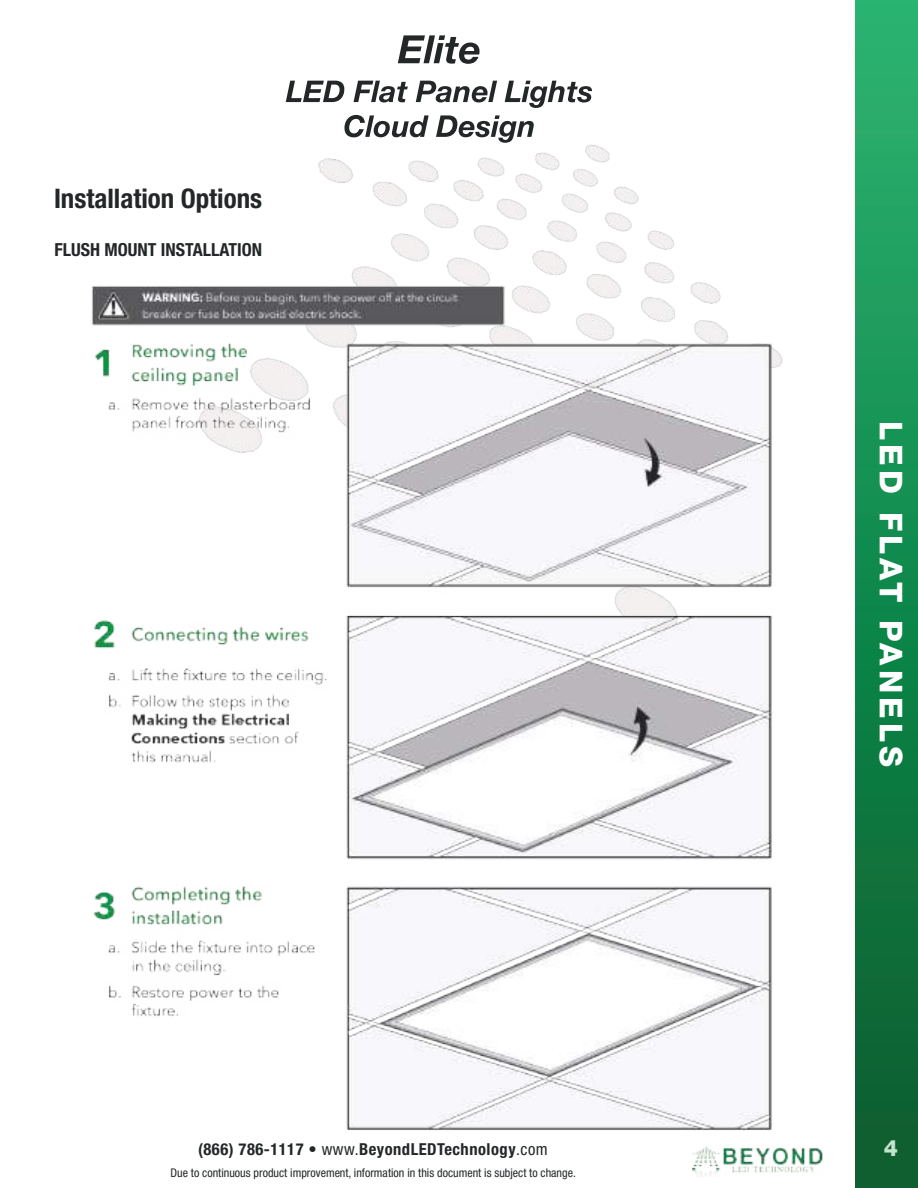
<style>
.page{position:relative;width:918px;height:1188px;background:#fff}
.page>*{position:absolute;margin:0;border:0;box-sizing:border-box;transform-origin:0 0}
.t1{font:800 31.5px "Helvetica Neue LT Std";letter-spacing:.13em;color:#fff}
.t2{font:700 condensed 27px "Helvetica Neue LT Std";color:#242728}
.t3{font:800 22.5px "Helvetica Neue LT Std";color:#c3e4cd}
.t4{font:700 condensed 18px "Helvetica Neue LT Std";color:#242728}
.t5{font:700 condensed 16.5px "Helvetica Neue LT Std";letter-spacing:.03em;color:#242728}
.t6{font:condensed 12px "Helvetica Neue LT Pro";color:#242728}
.s1{font-family:"Helvetica Neue LT Pro";font-weight:400}
</style>
<div class="page">
<div style="left:855px;top:0;width:63px;height:1188px;background:linear-gradient(to bottom,#26b570,#065b2b)"></div>
<img style="left:692px;top:1146px;width:131px;height:30px">
<img style="left:318px;top:145px;width:389px;height:139px">
<img style="left:91px;top:284px;width:692px;height:846px">
<svg style="left:398px;top:35px;width:82px;height:29px"></svg>
<svg style="left:286px;top:81px;width:306px;height:27px"></svg>
<svg style="left:344px;top:115px;width:190px;height:28px"></svg>
<h2 class="t2" style="left:54px;top:182px;width:210px">Installation Options</h2>
<h3 class="t4" style="left:55px;top:239px;width:209px">FLUSH MOUNT INSTALLATION</h3>
<h1 class="t1" style="left:910px;top:421px;width:348px;rotate:90deg">LED FLAT PANELS</h1>
<h3 class="t5" style="left:198px;top:1139px;width:351px">(866) 786-1117 <span class="s1">• www.</span>BeyondLEDTechnology<span class="s1">.com</span></h3>
<h3 class="t3" style="left:884px;top:1134px;width:16px">4</h3>
<p class="t6" style="left:171px;top:1165px;width:407px">Due to continuous product improvement, information in this document is subject to change.</p>
</div>
